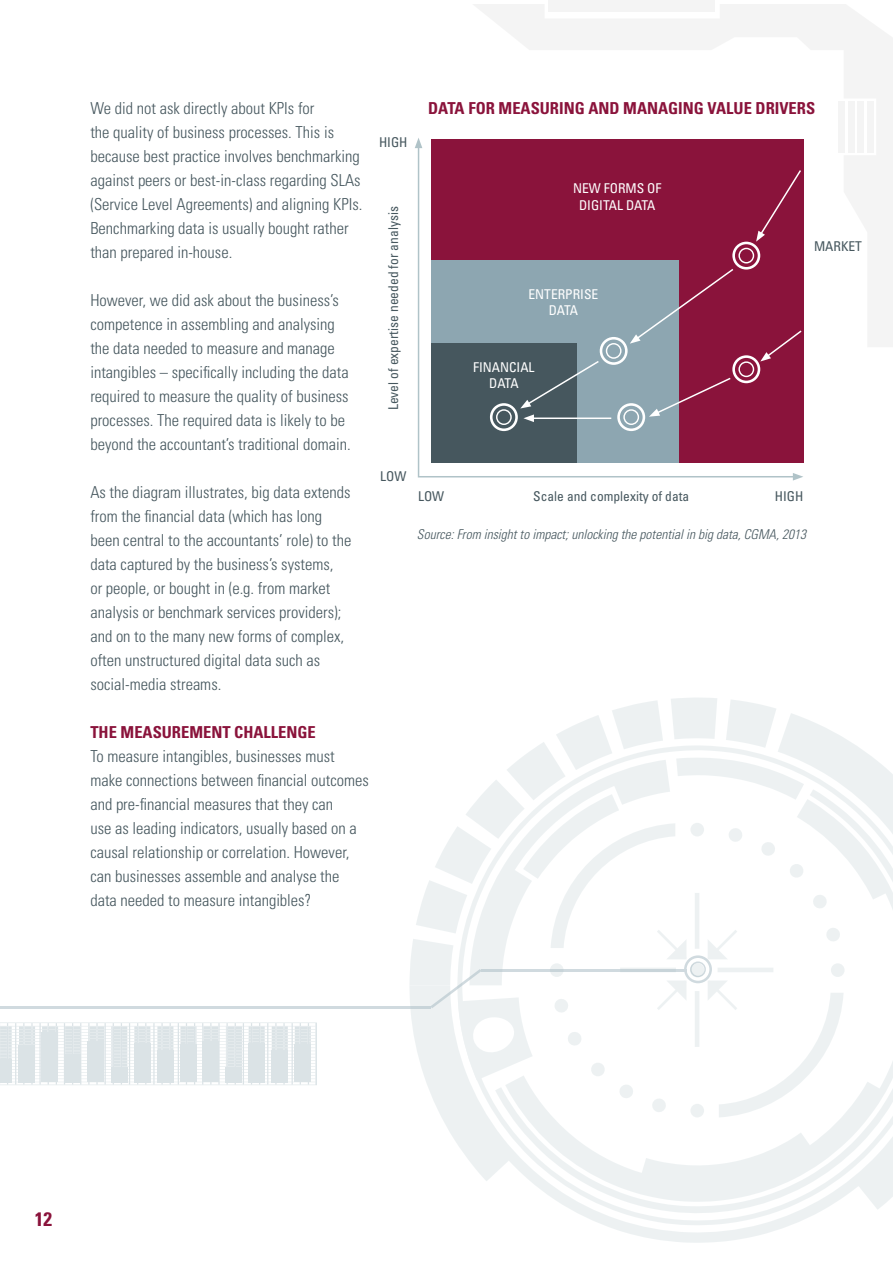
<style>
.page{position:relative;width:893px;height:1263px;background:#fff}
.page>*{position:absolute;margin:0;border:0;box-sizing:border-box;transform-origin:0 0}
.t1{font:700 condensed 19.5px "Univers LT Std";color:#8a133b}
.t2{font:300 condensed 16.5px/24px "Univers LT Std";color:#46575e}
.t3{font:700 condensed 16.5px "Univers LT Std";color:#8a133b}
.t4{font:condensed 13.5px "Univers LT Std";color:#46575e}
.t5{font:italic 300 condensed 13.5px "Univers LT Std";color:#46575e}
.t6{font:condensed 13.5px/16.5px "Univers LT Std";color:#fff;text-align:center}
</style>
<div class="page">
<hr style="left:0;top:1006px;width:431px;height:3px;background:#8da6b1">
<svg style="left:0;top:1022px;width:317px;height:63px"></svg>
<div style="left:203px;top:1041px;width:16px;height:41px;background:#dbe3e6"></div>
<div style="left:226px;top:1067px;width:16px;height:15px;background:#dbe3e6"></div>
<div style="left:249px;top:1043px;width:16px;height:39px;background:#dbe3e6"></div>
<div style="left:272px;top:1050px;width:16px;height:32px;background:#dbe3e6"></div>
<div style="left:295px;top:1044px;width:16px;height:38px;background:#dbe3e6"></div>
<svg style="left:472px;top:4px;width:421px;height:343px"></svg>
<div style="left:549px;top:0;width:166px;height:11px;background:#f4f4f4"></div>
<div style="left:867px;top:101px;width:6px;height:52px;background:#f4f4f4"></div>
<div style="left:857px;top:101px;width:7px;height:52px;background:#f4f4f4"></div>
<div style="left:848px;top:101px;width:6px;height:52px;background:#f4f4f4"></div>
<div style="left:839px;top:101px;width:6px;height:52px;background:#f4f4f4"></div>
<svg style="left:442px;top:738px;width:413px;height:505px"></svg>
<svg style="left:457px;top:745px;width:436px;height:480px"></svg>
<svg style="left:495px;top:789px;width:398px;height:425px"></svg>
<div style="left:831px;top:963px;width:14px;height:14px;background:#f7f9f9;border-radius:50%"></div>
<svg style="left:409px;top:698px;width:435px;height:419px"></svg>
<svg style="left:417px;top:147px;width:376px;height:331px"></svg>
<svg style="left:415px;top:138px;width:7px;height:10px"></svg>
<svg style="left:793px;top:473px;width:10px;height:8px"></svg>
<div style="left:431px;top:140px;width:372px;height:323px;background:#8a133b"></div>
<div style="left:431px;top:260px;width:248px;height:203px;background:#8da6b1"></div>
<div style="left:431px;top:344px;width:146px;height:119px;background:#46575e"></div>
<svg style="left:490px;top:170px;width:312px;height:261px"></svg>
<p class="t2" style="left:90px;top:96px;width:274px">We did not ask directly about KPIs for<br>the quality of business processes. This is because best practice involves benchmarking against peers or best-in-class regarding SLAs (Service Level Agreements) and aligning KPIs.<br>Benchmarking data is usually bought rather than prepared in-house.</p>
<p class="t2" style="left:90px;top:288px;width:262px">However, we did ask about the business’s competence in assembling and analysing the data needed to measure and manage intangibles – specifically including the data required to measure the quality of business processes. The required data is likely to be beyond the accountant’s traditional domain.</p>
<p class="t2" style="left:90px;top:480px;width:263px">As the diagram illustrates, big data extends from the financial data (which has long been central to the accountants’ role) to the data captured by the business’s systems,<br>or people, or bought in (e.g. from market analysis or benchmark services providers); and on to the many new forms of complex, often unstructured digital data such as social‑media streams.</p>
<p class="t3" style="left:90px;top:722px;width:227px">THE MEASUREMENT CHALLENGE</p>
<p class="t2" style="left:90px;top:744px;width:280px">To measure intangibles, businesses must make connections between financial outcomes and pre-financial measures that they can<br>use as leading indicators, usually based on a causal relationship or correlation. However, can businesses assemble and analyse the data needed to measure intangibles?</p>
<p class="t4" style="left:379px;top:134px;width:30px">HIGH</p>
<p class="t4" style="left:385px;top:410px;width:205px;rotate:-90deg">Level of expertise needed for analysis</p>
<p class="t3" style="left:428px;top:98px;width:389px">DATA FOR MEASURING AND MANAGING VALUE DRIVERS</p>
<p class="t6" style="left:573px;top:180px;width:90px">NEW FORMS OF<br>DIGITAL DATA</p>
<p class="t6" style="left:528px;top:286px;width:71px">ENTERPRISE<br>DATA</p>
<p class="t6" style="left:473px;top:359px;width:63px">FINANCIAL<br>DATA</p>
<p class="t4" style="left:814px;top:238px;width:50px">MARKET</p>
<p class="t4" style="left:380px;top:467px;width:28px">LOW</p>
<p class="t4" style="left:533px;top:488px;width:157px">Scale and complexity of data</p>
<p class="t5" style="left:417px;top:526px;width:391px">Source: From insight to impact; unlocking the potential in big data, CGMA, 2013</p>
<p class="t4" style="left:418px;top:488px;width:28px">LOW</p>
<p class="t4" style="left:775px;top:488px;width:30px">HIGH</p>
<p class="t1" style="left:35px;top:1207px;width:19px">12</p>
</div>
